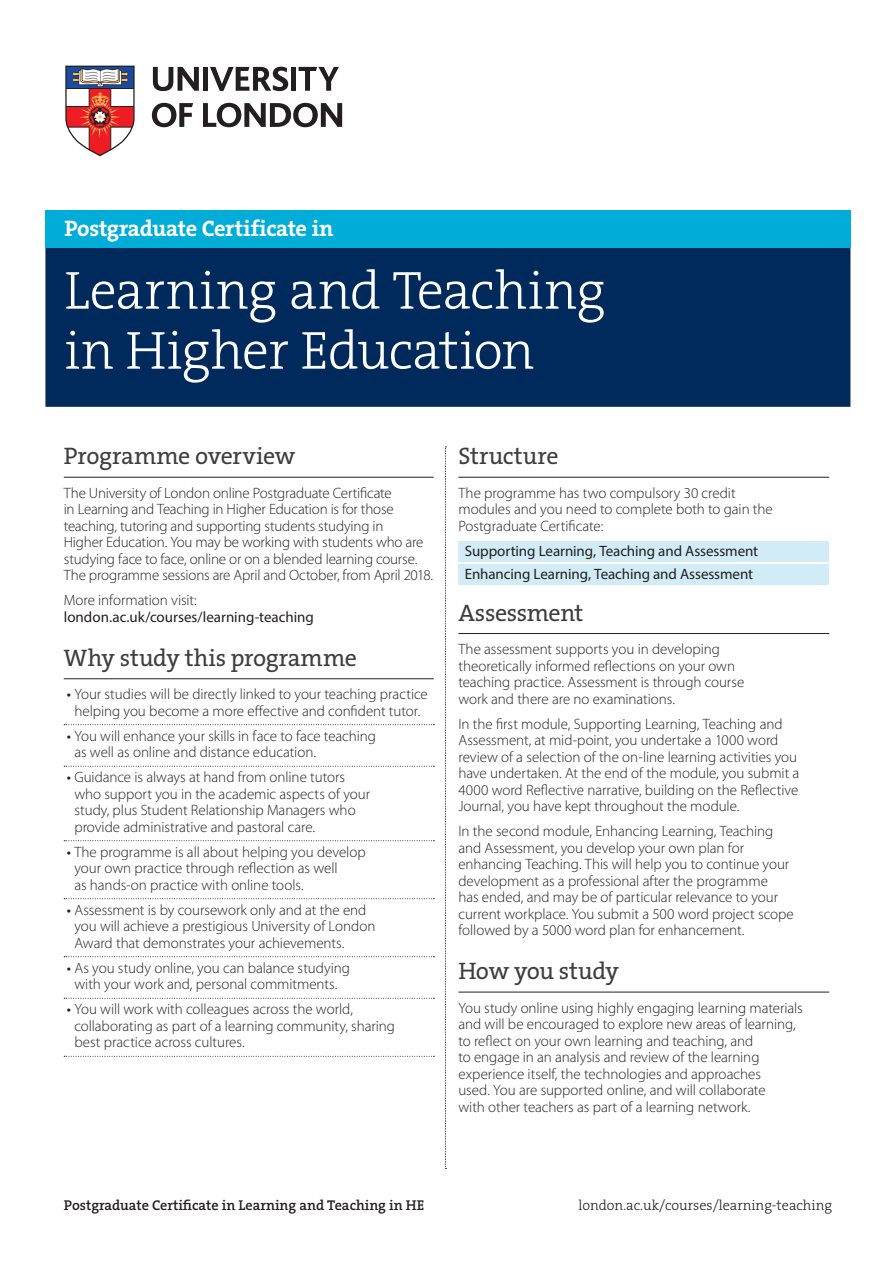
<style>
.page{position:relative;width:893px;height:1263px;background:#fff}
.page>*{position:absolute;margin:0;border:0;box-sizing:border-box;transform-origin:0 0}
.t1{font:54px/60px "The Serif HP3 Lig";letter-spacing:-.015em;color:#fff}
.Subhead{font:24px "The Serif HP5 Plain";letter-spacing:-.015em;color:#3e3e3f}
.UofL_cover_title_sma{font:22.5px "The Serif HP7 Bld";letter-spacing:-.015em;color:#fff}
.Body_Copy{font:300 15px/16.5px "Myriad Pro";letter-spacing:-.005em;color:#231f20}
.Bulleted_List_with_R{font:300 15px/16.5px "Myriad Pro";letter-spacing:-.005em;color:#231f20}
.List_Body_Copy{font:15px "Myriad Pro";letter-spacing:-.005em;color:#231f20}
.Body_Copy-2{font:15px/16.5px "Myriad Pro";color:#231f20}
.t2{font:14.25px "The Serif HP6 Se Bld";color:#231f20}
.t3{font:14.25px "The Serif HP3 Lig";color:#231f20}
.s1{font-weight:300}
.s2{font-weight:400}
</style>
<div class="page">
<hr style="left:64px;top:477px;width:370px;height:1px;background:#231f20">
<hr style="left:64px;top:678px;width:370px;height:1px;background:#231f20">
<svg style="left:64px;top:724px;width:370px;height:1px"></svg>
<svg style="left:64px;top:766px;width:370px;height:1px"></svg>
<svg style="left:64px;top:840px;width:370px;height:1px"></svg>
<svg style="left:64px;top:898px;width:370px;height:1px"></svg>
<svg style="left:64px;top:956px;width:370px;height:1px"></svg>
<svg style="left:64px;top:998px;width:370px;height:1px"></svg>
<svg style="left:64px;top:1056px;width:370px;height:1px"></svg>
<svg style="left:65px;top:65px;width:70px;height:92px"></svg>
<div style="left:203px;top:67px;width:5px;height:24px;background:#231f20"></div>
<div style="left:291px;top:67px;width:5px;height:24px;background:#231f20"></div>
<svg style="left:203px;top:103px;width:139px;height:24px"></svg>
<svg style="left:299px;top:67px;width:40px;height:24px"></svg>
<svg style="left:153px;top:67px;width:46px;height:24px"></svg>
<svg style="left:210px;top:67px;width:78px;height:24px"></svg>
<svg style="left:152px;top:103px;width:41px;height:24px"></svg>
<div style="left:45px;top:248px;width:805px;height:159px;background:#00295c"></div>
<div style="left:45px;top:210px;width:805px;height:38px;background:#00add8"></div>
<svg style="left:445px;top:446px;width:1px;height:723px"></svg>
<hr style="left:458px;top:477px;width:371px;height:1px;background:#231f20">
<div style="left:458px;top:542px;width:371px;height:20px;background:#d1ecf6"></div>
<div style="left:458px;top:564px;width:371px;height:20px;background:#d1ecf6"></div>
<hr style="left:458px;top:633px;width:371px;height:1px;background:#231f20">
<hr style="left:458px;top:992px;width:371px;height:1px;background:#231f20">
<p class="UofL_cover_title_sma" style="left:65px;top:213px;width:271px">Postgraduate Certificate in</p>
<p class="t1" style="left:65px;top:261px;width:542px">Learning and Teaching in Higher Education</p>
<p class="Subhead" style="left:64px;top:441px;width:233px">Programme overview</p>
<p class="Body_Copy" style="left:64px;top:484px;width:371px">The University of London online Postgraduate Certificate<br>in Learning and Teaching in Higher Education is for those teaching, tutoring and supporting students studying in<br>Higher Education. You may be working with students who are studying face to face, online or on a blended learning course.<br>The programme sessions are April and October, from April 2018.</p>
<p class="Body_Copy-2" style="left:64px;top:592px;width:252px"><span class="s1">More information visit: </span>london.ac.uk/courses/learning-teaching</p>
<p class="Subhead" style="left:64px;top:642px;width:295px">Why study this programme</p>
<p class="Bulleted_List_with_R" style="left:67px;top:686px;width:363px;text-align:center"><span class="s2">•</span> Your studies will be directly linked to your teaching practice helping you become a more effective and confident tutor.</p>
<p class="Bulleted_List_with_R" style="left:74px;top:727px;width:303px;text-indent:-8px"><span class="s2">•</span> You will enhance your skills in face to face teaching as well as online and distance education.</p>
<p class="Bulleted_List_with_R" style="left:74px;top:769px;width:297px;text-indent:-8px"><span class="s2">•</span> Guidance is always at hand from online tutors who support you in the academic aspects of your study, plus Student Relationship Managers who provide administrative and pastoral care.</p>
<p class="Bulleted_List_with_R" style="left:74px;top:843px;width:293px;text-indent:-8px"><span class="s2">•</span> The programme is all about helping you develop your own practice through reflection as well<br>as hands-on practice with online tools.</p>
<p class="Bulleted_List_with_R" style="left:74px;top:901px;width:302px;text-indent:-8px"><span class="s2">•</span> Assessment is by coursework only and at the end you will achieve a prestigious University of London<br>Award that demonstrates your achievements.</p>
<p class="Bulleted_List_with_R" style="left:67px;top:959px;width:285px;text-align:center"><span class="s2">•</span> As you study online, you can balance studying with your work and, personal commitments.</p>
<p class="Bulleted_List_with_R" style="left:74px;top:1001px;width:322px;text-indent:-8px"><span class="s2">•</span> You will work with colleagues across the world, collaborating as part of a learning community, sharing best practice across cultures.</p>
<p class="Subhead" style="left:458px;top:441px;width:102px">Structure</p>
<p class="Body_Copy" style="left:458px;top:484px;width:316px">The programme has two compulsory 30 credit modules and you need to complete both to gain the<br>Postgraduate Certificate:</p>
<p class="List_Body_Copy" style="left:465px;top:541px;width:295px">Supporting Learning, Teaching and Assessment</p>
<p class="List_Body_Copy" style="left:465px;top:564px;width:290px">Enhancing Learning, Teaching and Assessment</p>
<p class="Subhead" style="left:458px;top:597px;width:127px">Assessment</p>
<p class="Body_Copy" style="left:458px;top:641px;width:287px">The assessment supports you in developing theoretically informed reflections on your own teaching practice. Assessment is through course work and there are no examinations.</p>
<p class="Body_Copy" style="left:458px;top:715px;width:342px">In the first module, Supporting Learning, Teaching and Assessment, at mid-point, you undertake a 1000 word review of a selection of the on-line learning activities you have undertaken. At the end of the module, you submit a 4000 word Reflective narrative, building on the Reflective Journal, you have kept throughout the module.</p>
<p class="Body_Copy" style="left:458px;top:823px;width:337px">In the second module, Enhancing Learning, Teaching and Assessment, you develop your own plan for enhancing Teaching. This will help you to continue your development as a professional after the programme<br>has ended, and may be of particular relevance to your current workplace. You submit a 500 word project scope followed by a 5000 word plan for enhancement.</p>
<p class="Subhead" style="left:458px;top:955px;width:162px">How you study</p>
<p class="Body_Copy" style="left:458px;top:999px;width:346px">You study online using highly engaging learning materials and will be encouraged to explore new areas of learning, to reflect on your own learning and teaching, and<br>to engage in an analysis and review of the learning experience itself, the technologies and approaches<br>used. You are supported online, and will collaborate<br>with other teachers as part of a learning network.</p>
<p class="t2" style="left:64px;top:1195px;width:362px">Postgraduate Certificate in Learning and Teaching in HE</p>
<p class="t3" style="left:579px;top:1196px;width:255px">london.ac.uk/courses/learning-teaching</p>
</div>
